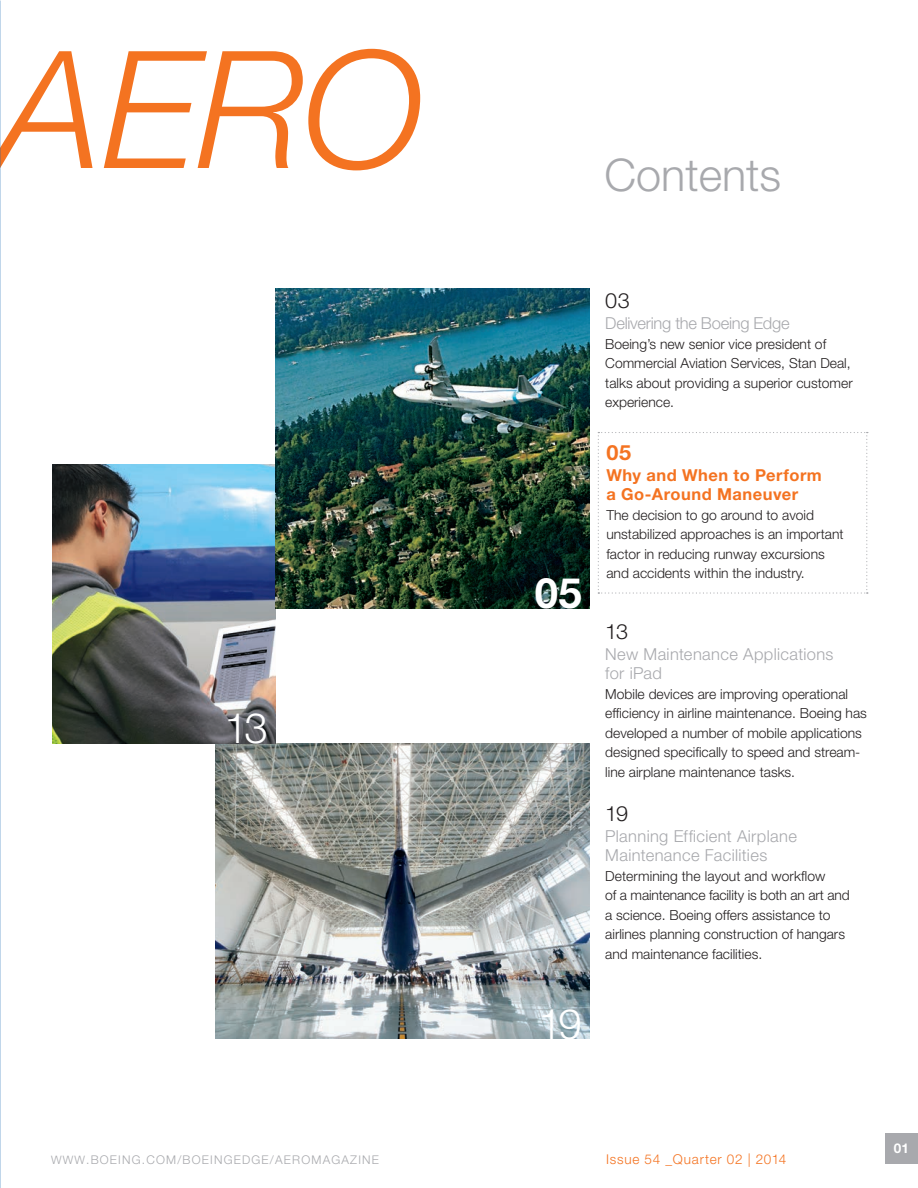
<style>
.page{position:relative;width:918px;height:1188px;background:#fff}
.page>*{position:absolute;margin:0;border:0;box-sizing:border-box;transform-origin:0 0}
.t1{font:italic 300 163.5px "Helvetica Neue LT Std";color:#f47321}
.t2{font:300 45px "Helvetica Neue LT Std";color:#a8a9ad}
.t3{font:300 42px "Helvetica Neue LT Std";color:#fff}
.t4{font:700 42px "Helvetica Neue LT Std";color:#fff}
.t5{font:300 21px "Helvetica Neue LT Std";color:#231f20}
.t6{font:700 21px "Helvetica Neue LT Std";color:#f47321}
.t7{font:300 16.5px/19.5px "Helvetica Neue LT Std";letter-spacing:.02em;color:#a8a9ad}
.t8{font:700 16.5px/19.5px "Helvetica Neue LT Std";letter-spacing:.03em;color:#f47321}
.t9{font:300 16.5px "Helvetica Neue LT Std";letter-spacing:-.015em;color:#a8a9ad}
.t10{font:300 13.8px/19.5px "Helvetica Neue LT Std";color:#231f20}
.t11{font:300 13.5px "Helvetica Neue LT Std";letter-spacing:.06em;color:#f47321}
.t12{font:700 13.5px "Helvetica Neue LT Std";color:#fff}
.t13{font:300 12px "Helvetica Neue LT Std";letter-spacing:.1em;color:#a8a9ad}
.s1{font-size:11.7px}
</style>
<div class="page">
<img style="left:215px;top:743px;width:375px;height:296px">
<img style="left:52px;top:464px;width:223px;height:279px">
<img style="left:275px;top:288px;width:315px;height:320px">
<div style="left:885px;top:1133px;width:33px;height:30px;background:#a8a9ad"></div>
<svg style="left:598px;top:432px;width:270px;height:162px"></svg>
<h1 class="t1" style="left:0;top:13px;width:425px">AERO</h1>
<h3 class="t3" style="left:225px;top:703px;width:45px">13</h3>
<p class="t13" style="left:51px;top:1152px;width:330px"><span class="s1">WWW</span>.BOEING.COM/BOEINGEDGE/AEROMAGAZINE</p>
<h2 class="t2" style="left:604px;top:148px;width:178px">Contents</h2>
<h3 class="t4" style="left:535px;top:567px;width:49px">05</h3>
<h3 class="t3" style="left:539px;top:998px;width:45px">19</h3>
<h3 class="t5" style="left:605px;top:288px;width:26px">03</h3>
<p class="t9" style="left:605px;top:313px;width:186px">Delivering the Boeing Edge</p>
<p class="t10" style="left:605px;top:334px;width:249px">Boeing’s new senior vice president of Commercial Aviation Services, Stan Deal, talks about providing a superior customer experience.</p>
<h3 class="t6" style="left:606px;top:439px;width:26px">05</h3>
<p class="t8" style="left:606px;top:465px;width:217px">Why and When to Perform a Go-Around Maneuver</p>
<p class="t10" style="left:606px;top:505px;width:239px">The decision to go around to avoid unstabilized approaches is an important factor in reducing runway excursions and accidents within the industry.</p>
<h3 class="t5" style="left:605px;top:618px;width:24px">13</h3>
<p class="t7" style="left:605px;top:644px;width:230px">New Maintenance Applications for iPad</p>
<p class="t10" style="left:605px;top:684px;width:263px">Mobile devices are improving operational efficiency in airline maintenance. Boeing has developed a number of mobile applications designed specifically to speed and stream&shy;line airplane maintenance tasks.</p>
<h3 class="t5" style="left:605px;top:801px;width:24px">19</h3>
<p class="t7" style="left:605px;top:826px;width:193px">Planning Efficient Airplane<br>Maintenance Facilities</p>
<p class="t10" style="left:605px;top:866px;width:246px">Determining the layout and workflow<br>of a maintenance facility is both an art and a science. Boeing offers assistance to airlines planning construction of hangars and maintenance facilities.</p>
<p class="t11" style="left:606px;top:1151px;width:182px">Issue 54 _Quarter 02 | 2014</p>
<p class="t12" style="left:894px;top:1140px;width:17px">01</p>
</div>
